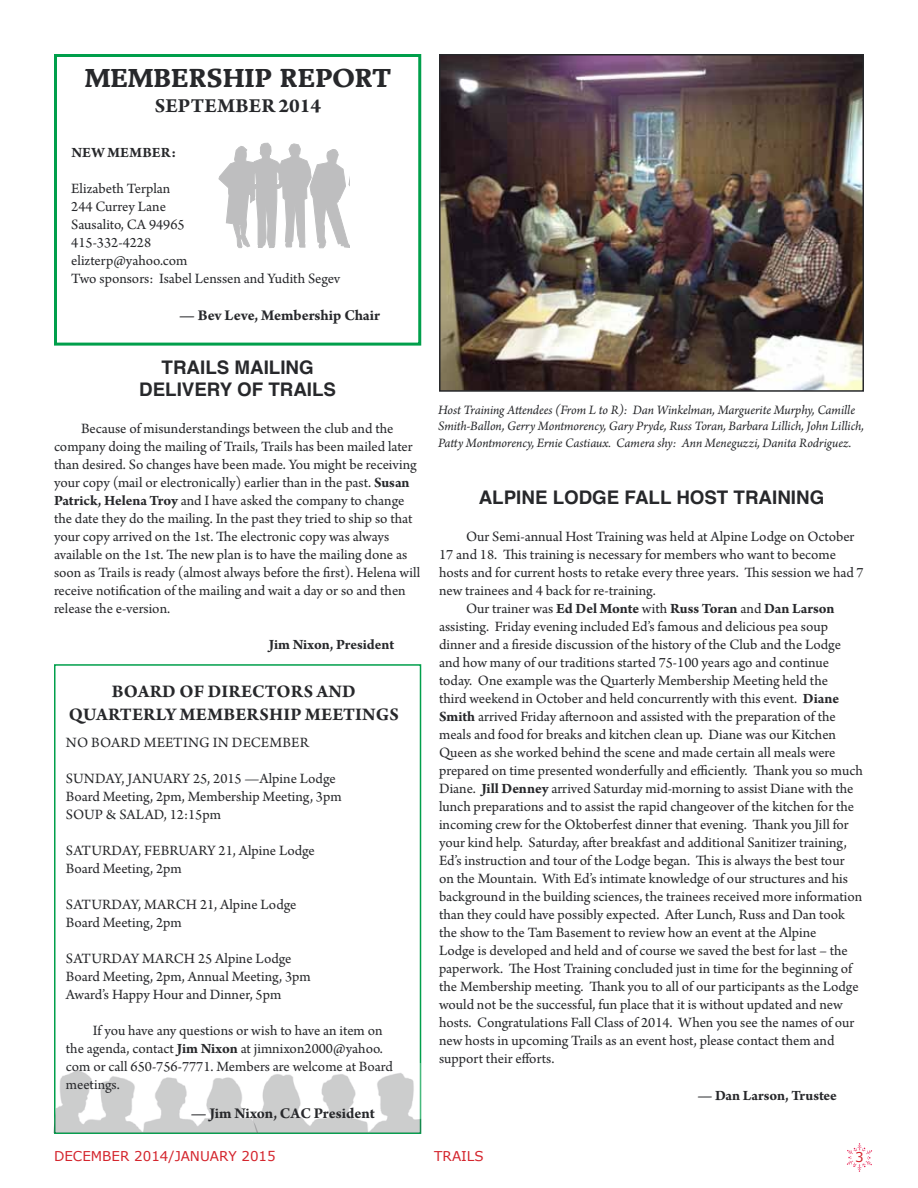
<style>
.page{position:relative;width:918px;height:1188px;background:#fff}
.page>*{position:absolute;margin:0;border:0;box-sizing:border-box;transform-origin:0 0}
.t1{font:27px "Breughel T Blac";color:#27282b}
.t2{font:700 21px "Arno Pro";color:#27282b}
.t3{font:700 18.75px "Helvetica";color:#27282b}
.t4{font:700 18.75px/22.5px "Arno Pro";letter-spacing:.015em;color:#27282b;text-align:center}
.t5{font:700 15.75px "Arno Pro";letter-spacing:-.005em;color:#27282b}
.t6{font:15px/18px "Arno Pro";color:#27282b}
.t7{font:700 15px "Arno Pro";letter-spacing:-.005em;color:#27282b}
.t8{font:italic 13.5px/16.2px "Arno Pro";letter-spacing:-.005em;color:#27282b}
.t9{font:13.5px "Verdana";color:#d4252d}
.s1{font-weight:700}
.s2{font-weight:400}
</style>
<div class="page">
<svg style="left:847px;top:1143px;width:25px;height:29px"></svg>
<div style="left:851px;top:1150px;width:17px;height:14px;background:#fff;border-radius:50%"></div>
<div style="left:54px;top:54px;width:367px;height:292px;border:3px solid #009f4b"></div>
<div style="left:54px;top:664px;width:367px;height:470px;background:#fff;border:2px solid #009f4b"></div>
<svg style="left:53px;top:1063px;width:199px;height:70px"></svg>
<img style="left:252px;top:1063px;width:169px;height:70px">
<svg style="left:219px;top:143px;width:131px;height:106px"></svg>
<img style="left:442px;top:57px;width:419px;height:332px">
<div style="left:439px;top:54px;width:425px;height:338px;border:2px solid #27282b"></div>
<h1 class="t1" style="left:85px;top:62px;width:104px">MEMBERS</h1>
<h1 class="t1" style="left:223px;top:62px;width:151px">HIP REPORT</h1>
<h2 class="t2" style="left:155px;top:94px;width:168px">september 2014</h2>
<p class="t7" style="left:71px;top:144px;width:106px">New Member:</p>
<p class="t6" style="left:71px;top:180px;width:270px">Elizabeth Terplan<br>244 Currey Lane<br>Sausalito, CA 94965<br>415-332-4228<br>elizterp@yahoo.com<br>Two sponsors: Isabel Lenssen and Yudith Segev</p>
<p class="t5" style="left:179px;top:306px;width:202px">— Bev Leve, Membership Chair</p>
<p class="t3" style="left:162px;top:352px;width:24px">TRAILS</p>
<p class="t3" style="left:235px;top:352px;width:27px">MAILING</p>
<p class="t3" style="left:139px;top:375px;width:69px">DELIVERY</p>
<p class="t3" style="left:237px;top:375px;width:55px">OF TRAILS</p>
<p class="t6" style="left:54px;top:421px;width:368px;text-indent:27px">Because of misunderstandings between the club and the company doing the mailing of Trails, Trails has been mailed later than desired. So changes have been made. You might be receiving your copy (mail or electronically) earlier than in the past. <span class="s1">Susan Patrick, Helena Troy</span> and I have asked the company to change the date they do the mailing. In the past they tried to ship so that your copy arrived on the 1st. The electronic copy was always available on the 1st. The new plan is to have the mailing done as soon as Trails is ready (almost always before the first). Helena will receive notification of the mailing and wait a day or so and then release the e-version.</p>
<p class="t7" style="left:269px;top:636px;width:127px">Jim Nixon, President</p>
<p class="t4" style="left:69px;top:681px;width:329px">Board of Directors and<br>Quarterly Membership Meetings</p>
<p class="t6" style="left:66px;top:734px;width:37px">No board</p>
<p class="t6" style="left:144px;top:734px;width:11px">meeting</p>
<p class="t6" style="left:213px;top:734px;width:30px">in december</p>
<p class="t6" style="left:66px;top:770px;width:19px">Sunday</p>
<p class="t6" style="left:122px;top:770px;width:22px">, January</p>
<p class="t6" style="left:66px;top:770px;width:277px;text-indent:127px">25, 2015 —Alpine Lodge<br>Board Meeting, 2pm, Membership Meeting, 3pm<br>SOUP &amp; SALAD, 12:15pm</p>
<p class="t6" style="left:66px;top:842px;width:18px">Saturday</p>
<p class="t6" style="left:138px;top:842px;width:25px">, February</p>
<p class="t6" style="left:219px;top:842px;width:98px">21, Alpine Lodge</p>
<p class="t6" style="left:66px;top:860px;width:117px">Board Meeting, 2pm</p>
<p class="t6" style="left:66px;top:896px;width:18px">Saturday</p>
<p class="t6" style="left:138px;top:896px;width:31px">, March</p>
<p class="t6" style="left:200px;top:896px;width:98px">21, Alpine Lodge</p>
<p class="t6" style="left:66px;top:914px;width:117px">Board Meeting, 2pm</p>
<p class="t6" style="left:66px;top:950px;width:18px">Saturday</p>
<p class="t6" style="left:142px;top:950px;width:25px">March</p>
<p class="t6" style="left:66px;top:950px;width:246px;text-indent:132px">25 Alpine Lodge<br>Board Meeting, 2pm, Annual Meeting, 3pm<br>Award’s Happy Hour and Dinner, 5pm</p>
<p class="t6" style="left:66px;top:1022px;width:329px;text-indent:27px">If you have any questions or wish to have an item on the agenda, contact <span class="s1">Jim Nixon</span> at jimnixon2000@yahoo. com or call 650-756-7771. Members are welcome at Board meetings.</p>
<p class="t5" style="left:191px;top:1104px;width:185px">— Jim Nixon, CAC President</p>
<p class="t8" style="left:438px;top:403px;width:427px">Host Training Attendees (From L to R): Dan Winkelman, Marguerite Murphy, Camille<br>Smith-Ballon, Gerry Montmorency, Gary Pryde, Russ Toran, Barbara Lillich, John Lillich,<br>Patty Montmorency, Ernie Castiaux. Camera shy: Ann Meneguzzi, Danita Rodriguez.</p>
<p class="t3" style="left:479px;top:483px;width:26px">ALPINE</p>
<p class="t3" style="left:553px;top:483px;width:26px">LODGE</p>
<p class="t3" style="left:625px;top:483px;width:24px">FALL</p>
<p class="t3" style="left:676px;top:483px;width:28px">HOST</p>
<p class="t3" style="left:734px;top:483px;width:24px">TRAINING</p>
<p class="t6" style="left:466px;top:529px;width:390px">Our Semi-annual Host Training was held at Alpine Lodge on October</p>
<p class="t6" style="left:439px;top:547px;width:399px">17 and 18. This training is necessary for members who want to become</p>
<p class="t6" style="left:439px;top:565px;width:426px">hosts and for current hosts to retake every three years. This session we had 7</p>
<p class="t6" style="left:439px;top:583px;width:218px">new trainees and 4 back for re-training.</p>
<p class="t7" style="left:466px;top:600px;width:370px"><span class="s2">Our trainer was</span> Ed Del Monte <span class="s2">with</span> Russ Toran <span class="s2">and</span> Dan Larson</p>
<p class="t6" style="left:439px;top:619px;width:391px">assisting. Friday evening included Ed’s famous and delicious pea soup</p>
<p class="t6" style="left:439px;top:637px;width:403px">dinner and a fireside discussion of the history of the Club and the Lodge</p>
<p class="t6" style="left:439px;top:655px;width:392px">and how many of our traditions started 75-100 years ago and continue</p>
<p class="t6" style="left:439px;top:673px;width:391px">today. One example was the Quarterly Membership Meeting held the</p>
<p class="t6" style="left:439px;top:691px;width:402px">third weekend in October and held concurrently with this event. <span class="s1">Diane</span></p>
<p class="t6" style="left:439px;top:709px;width:398px"><span class="s1">Smith</span> arrived Friday afternoon and assisted with the preparation of the</p>
<p class="t6" style="left:439px;top:727px;width:399px">meals and food for breaks and kitchen clean up. Diane was our Kitchen</p>
<p class="t6" style="left:439px;top:745px;width:398px">Queen as she worked behind the scene and made certain all meals were</p>
<p class="t6" style="left:439px;top:763px;width:425px">prepared on time presented wonderfully and efficiently. Thank you so much</p>
<p class="t6" style="left:439px;top:781px;width:416px">Diane. <span class="s1">Jill Denney</span> arrived Saturday mid-morning to assist Diane with the</p>
<p class="t6" style="left:439px;top:799px;width:417px">lunch preparations and to assist the rapid changeover of the kitchen for the</p>
<p class="t6" style="left:439px;top:817px;width:411px">incoming crew for the Oktoberfest dinner that evening. Thank you Jill for</p>
<p class="t6" style="left:439px;top:835px;width:409px">your kind help. Saturday, after breakfast and additional Sanitizer training,</p>
<p class="t6" style="left:439px;top:853px;width:407px">Ed’s instruction and tour of the Lodge began. This is always the best tour</p>
<p class="t6" style="left:439px;top:871px;width:411px">on the Mountain. With Ed’s intimate knowledge of our structures and his</p>
<p class="t6" style="left:439px;top:889px;width:425px">background in the building sciences, the trainees received more information</p>
<p class="t6" style="left:439px;top:907px;width:407px">than they could have possibly expected. After Lunch, Russ and Dan took</p>
<p class="t6" style="left:439px;top:925px;width:379px">the show to the Tam Basement to review how an event at the Alpine</p>
<p class="t6" style="left:439px;top:943px;width:410px">Lodge is developed and held and of course we saved the best for last – the</p>
<p class="t6" style="left:439px;top:961px;width:415px">paperwork. The Host Training concluded just in time for the beginning of</p>
<p class="t6" style="left:439px;top:979px;width:421px">the Membership meeting. Thank you to all of our participants as the Lodge</p>
<p class="t6" style="left:439px;top:997px;width:405px">would not be the successful, fun place that it is without updated and new</p>
<p class="t6" style="left:439px;top:1015px;width:417px">hosts. Congratulations Fall Class of 2014. When you see the names of our</p>
<p class="t6" style="left:439px;top:1033px;width:397px">new hosts in upcoming Trails as an event host, please contact them and</p>
<p class="t6" style="left:439px;top:1051px;width:117px">support their efforts.</p>
<p class="t7" style="left:697px;top:1087px;width:141px">— Dan Larson, Trustee</p>
<p class="t9" style="left:54px;top:1147px;width:223px">DECEMBER 2014/JANUARY 2015</p>
<p class="t9" style="left:434px;top:1147px;width:51px">TRAILS</p>
<p class="t9" style="left:855px;top:1147px;width:10px">3</p>
</div>
